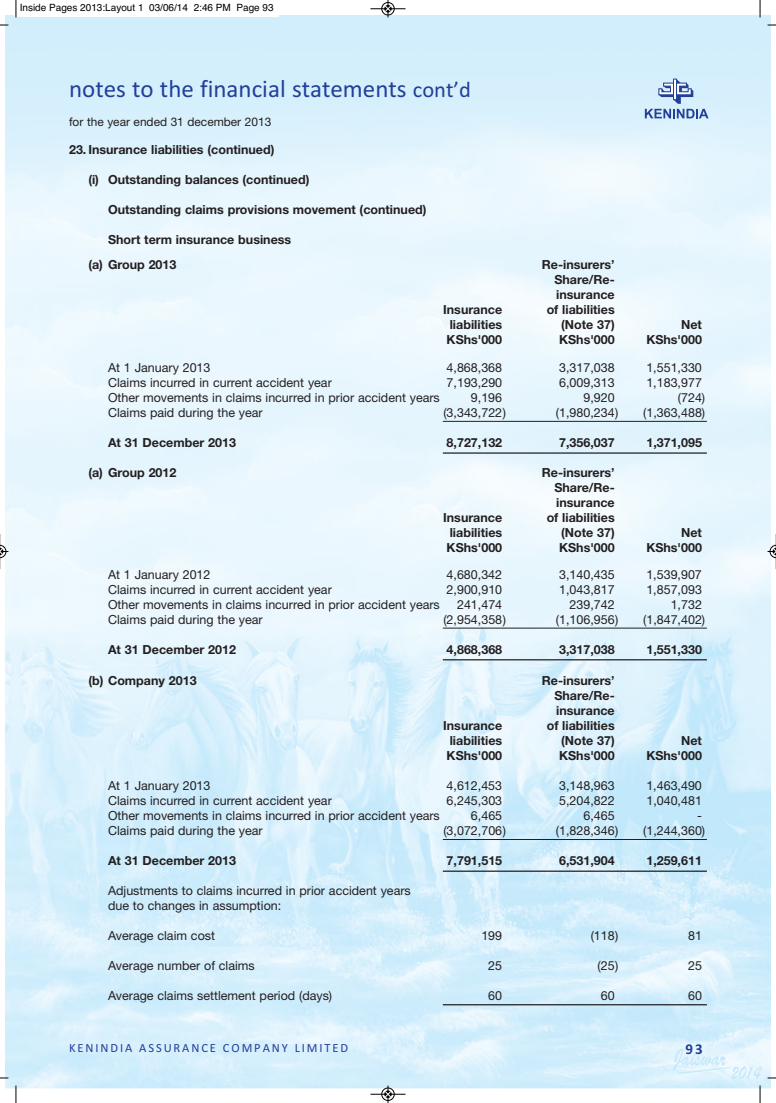
<style>
.page{position:relative;width:776px;height:1103px;background:#fff}
.page>*{position:absolute;margin:0;border:0;box-sizing:border-box;transform-origin:0 0}
.t1{font:25px "Calibri";color:#223f9a}
.t2{font:700 15px "Calibri";color:#223f9a}
.t3{font:12.5px/15px "Helvetica Neue";color:#231f20}
.t4{font:700 12.5px/15px "Helvetica Neue";color:#231f20;text-align:justify}
.t5{font:12.5px "Calibri";letter-spacing:.15em;color:#223f9a}
.t6{font:11.88px "Helvetica Neue";color:#231f20}
.t7{font:10px "Helvetica";color:#000}
.s1{font-size:22.5px}
</style>
<div class="page">
<img style="left:5px;top:15px;width:766px;height:1073px">
<svg style="left:645px;top:79px;width:64px;height:39px;background:#aec6e4"></svg>
<hr style="left:443px;top:421px;width:264px;height:1px;background:#231f20">
<hr style="left:443px;top:452px;width:264px;height:1px;background:#231f20">
<hr style="left:443px;top:627px;width:264px;height:1px;background:#231f20">
<hr style="left:443px;top:659px;width:264px;height:1px;background:#231f20">
<hr style="left:443px;top:839px;width:264px;height:1px;background:#231f20">
<hr style="left:443px;top:870px;width:264px;height:1px;background:#231f20">
<hr style="left:443px;top:1004px;width:264px;height:1px;background:#231f20">
<div style="left:15px;top:0;width:264px;height:16px;background:#fff"></div>
<svg style="left:16px;top:0;width:1px;height:18px"></svg>
<svg style="left:760px;top:0;width:1px;height:18px"></svg>
<svg style="left:16px;top:1085px;width:1px;height:17px"></svg>
<svg style="left:760px;top:1085px;width:1px;height:17px"></svg>
<div style="left:381px;top:2px;width:14px;height:13px;border:1px solid #fff;border-radius:50%"></div>
<hr style="left:370px;top:9px;width:35px;height:1px;background:#000">
<div style="left:382px;top:2px;width:12px;height:13px;border:1px solid #000;border-radius:50%"></div>
<svg style="left:385px;top:0;width:6px;height:18px"></svg>
<div style="left:381px;top:1087px;width:14px;height:13px;border:1px solid #fff;border-radius:50%"></div>
<hr style="left:370px;top:1093px;width:35px;height:1px;background:#000">
<div style="left:382px;top:1087px;width:12px;height:13px;border:1px solid #000;border-radius:50%"></div>
<svg style="left:385px;top:1085px;width:6px;height:17px"></svg>
<hr style="left:0;top:534px;width:1px;height:35px;background:#000">
<svg style="left:0;top:545px;width:8px;height:13px"></svg>
<hr style="left:775px;top:534px;width:1px;height:35px;background:#000">
<svg style="left:768px;top:545px;width:8px;height:13px"></svg>
<p class="t7" style="left:20px;top:4px;width:256px">Inside Pages 2013:Layout 1 03/06/14 2:46 PM Page 93</p>
<h1 class="t1" style="left:69px;top:80px;width:403px">notes to the financial statements <span class="s1">cont’d</span></h1>
<p class="t6" style="left:69px;top:117px;width:204px">for the year ended 31 december 2013</p>
<p class="t4" style="left:69px;top:143px;width:207px">23. Insurance liabilities (continued)</p>
<p class="t4" style="left:88px;top:173px;width:223px">(i) Outstanding balances (continued)</p>
<p class="t4" style="left:108px;top:203px;width:320px">Outstanding claims provisions movement (continued)</p>
<p class="t4" style="left:88px;top:228px;width:204px;line-height:25px;text-indent:20px">Short term insurance business (a) Group 2013</p>
<p class="t4" style="left:554px;top:258px;width:62px;text-indent:-12px">Re-insurers’ Share/Re&shy;insurance</p>
<p class="t4" style="left:443px;top:303px;width:61px">Insurance</p>
<p class="t4" style="left:547px;top:303px;width:70px">of liabilities</p>
<p class="t4" style="left:450px;top:318px;width:54px">liabilities</p>
<p class="t4" style="left:561px;top:318px;width:55px">(Note 37)</p>
<p class="t4" style="left:681px;top:318px;width:22px">Net</p>
<p class="t4" style="left:447px;top:333px;width:57px">KShs'000</p>
<p class="t4" style="left:559px;top:333px;width:57px">KShs'000</p>
<p class="t4" style="left:646px;top:333px;width:57px">KShs'000</p>
<p class="t3" style="left:108px;top:361px;width:104px">At 1 January 2013</p>
<p class="t3" style="left:447px;top:361px;width:57px">4,868,368</p>
<p class="t3" style="left:559px;top:361px;width:57px">3,317,038</p>
<p class="t3" style="left:646px;top:361px;width:57px">1,551,330</p>
<p class="t3" style="left:108px;top:376px;width:225px">Claims incurred in current accident year</p>
<p class="t3" style="left:447px;top:376px;width:57px">7,193,290</p>
<p class="t3" style="left:559px;top:376px;width:57px">6,009,313</p>
<p class="t3" style="left:646px;top:376px;width:57px">1,183,977</p>
<p class="t3" style="left:108px;top:391px;width:333px">Other movements in claims incurred in prior accident years</p>
<p class="t3" style="left:471px;top:391px;width:33px">9,196</p>
<p class="t3" style="left:583px;top:391px;width:33px">9,920</p>
<p class="t3" style="left:678px;top:391px;width:29px">(724)</p>
<p class="t3" style="left:108px;top:406px;width:156px">Claims paid during the year</p>
<p class="t3" style="left:443px;top:406px;width:64px">(3,343,722)</p>
<p class="t3" style="left:556px;top:406px;width:64px">(1,980,234)</p>
<p class="t3" style="left:643px;top:406px;width:64px">(1,363,488)</p>
<p class="t4" style="left:108px;top:436px;width:129px">At 31 December 2013</p>
<p class="t4" style="left:447px;top:436px;width:57px">8,727,132</p>
<p class="t4" style="left:559px;top:436px;width:57px">7,356,037</p>
<p class="t4" style="left:646px;top:436px;width:57px">1,371,095</p>
<p class="t4" style="left:88px;top:466px;width:90px">(a) Group 2012</p>
<p class="t4" style="left:554px;top:466px;width:62px;text-indent:-12px">Re-insurers’ Share/Re&shy;insurance</p>
<p class="t4" style="left:443px;top:511px;width:61px">Insurance</p>
<p class="t4" style="left:547px;top:511px;width:70px">of liabilities</p>
<p class="t4" style="left:450px;top:526px;width:54px">liabilities</p>
<p class="t4" style="left:561px;top:526px;width:55px">(Note 37)</p>
<p class="t4" style="left:681px;top:526px;width:22px">Net</p>
<p class="t4" style="left:447px;top:541px;width:57px">KShs'000</p>
<p class="t4" style="left:559px;top:541px;width:57px">KShs'000</p>
<p class="t4" style="left:646px;top:541px;width:57px">KShs'000</p>
<p class="t3" style="left:108px;top:568px;width:104px">At 1 January 2012</p>
<p class="t3" style="left:447px;top:568px;width:57px">4,680,342</p>
<p class="t3" style="left:559px;top:568px;width:57px">3,140,435</p>
<p class="t3" style="left:646px;top:568px;width:57px">1,539,907</p>
<p class="t3" style="left:108px;top:583px;width:225px">Claims incurred in current accident year</p>
<p class="t3" style="left:447px;top:583px;width:57px">2,900,910</p>
<p class="t3" style="left:559px;top:583px;width:57px">1,043,817</p>
<p class="t3" style="left:646px;top:583px;width:57px">1,857,093</p>
<p class="t3" style="left:108px;top:598px;width:333px">Other movements in claims incurred in prior accident years</p>
<p class="t3" style="left:457px;top:598px;width:47px">241,474</p>
<p class="t3" style="left:570px;top:598px;width:47px">239,742</p>
<p class="t3" style="left:671px;top:598px;width:33px">1,732</p>
<p class="t3" style="left:108px;top:613px;width:156px">Claims paid during the year</p>
<p class="t3" style="left:443px;top:613px;width:64px">(2,954,358)</p>
<p class="t3" style="left:556px;top:613px;width:64px">(1,106,956)</p>
<p class="t3" style="left:643px;top:613px;width:64px">(1,847,402)</p>
<p class="t4" style="left:108px;top:643px;width:129px">At 31 December 2012</p>
<p class="t4" style="left:447px;top:643px;width:57px">4,868,368</p>
<p class="t4" style="left:559px;top:643px;width:57px">3,317,038</p>
<p class="t4" style="left:646px;top:643px;width:57px">1,551,330</p>
<p class="t4" style="left:88px;top:673px;width:110px">(b) Company 2013</p>
<p class="t4" style="left:554px;top:673px;width:62px;text-indent:-12px">Re-insurers’ Share/Re&shy;insurance</p>
<p class="t4" style="left:443px;top:718px;width:61px">Insurance</p>
<p class="t4" style="left:547px;top:718px;width:70px">of liabilities</p>
<p class="t4" style="left:450px;top:733px;width:54px">liabilities</p>
<p class="t4" style="left:561px;top:733px;width:55px">(Note 37)</p>
<p class="t4" style="left:681px;top:733px;width:22px">Net</p>
<p class="t4" style="left:447px;top:748px;width:57px">KShs'000</p>
<p class="t4" style="left:559px;top:748px;width:57px">KShs'000</p>
<p class="t4" style="left:646px;top:748px;width:57px">KShs'000</p>
<p class="t3" style="left:108px;top:778px;width:104px">At 1 January 2013</p>
<p class="t3" style="left:447px;top:778px;width:57px">4,612,453</p>
<p class="t3" style="left:559px;top:778px;width:57px">3,148,963</p>
<p class="t3" style="left:646px;top:778px;width:57px">1,463,490</p>
<p class="t3" style="left:108px;top:793px;width:225px">Claims incurred in current accident year</p>
<p class="t3" style="left:447px;top:793px;width:57px">6,245,303</p>
<p class="t3" style="left:559px;top:793px;width:57px">5,204,822</p>
<p class="t3" style="left:646px;top:793px;width:57px">1,040,481</p>
<p class="t3" style="left:108px;top:808px;width:333px">Other movements in claims incurred in prior accident years</p>
<p class="t3" style="left:471px;top:808px;width:33px">6,465</p>
<p class="t3" style="left:583px;top:808px;width:33px">6,465</p>
<p class="t3" style="left:697px;top:808px;width:6px">-</p>
<p class="t3" style="left:108px;top:823px;width:156px">Claims paid during the year</p>
<p class="t3" style="left:443px;top:823px;width:64px">(3,072,706)</p>
<p class="t3" style="left:556px;top:823px;width:64px">(1,828,346)</p>
<p class="t3" style="left:643px;top:823px;width:64px">(1,244,360)</p>
<p class="t4" style="left:108px;top:853px;width:129px">At 31 December 2013</p>
<p class="t4" style="left:447px;top:853px;width:57px">7,791,515</p>
<p class="t4" style="left:559px;top:853px;width:57px">6,531,904</p>
<p class="t4" style="left:646px;top:853px;width:57px">1,259,611</p>
<p class="t3" style="left:108px;top:883px;width:304px">Adjustments to claims incurred in prior accident years due to changes in assumption:</p>
<p class="t3" style="left:108px;top:928px;width:108px">Average claim cost</p>
<p class="t3" style="left:481px;top:928px;width:22px">199</p>
<p class="t3" style="left:591px;top:928px;width:29px">(118)</p>
<p class="t3" style="left:688px;top:928px;width:15px">81</p>
<p class="t3" style="left:108px;top:958px;width:148px">Average number of claims</p>
<p class="t3" style="left:488px;top:958px;width:15px">25</p>
<p class="t3" style="left:598px;top:958px;width:22px">(25)</p>
<p class="t3" style="left:688px;top:958px;width:15px">25</p>
<p class="t3" style="left:108px;top:988px;width:226px">Average claims settlement period (days)</p>
<p class="t3" style="left:488px;top:988px;width:15px">60</p>
<p class="t3" style="left:601px;top:988px;width:15px">60</p>
<p class="t3" style="left:688px;top:988px;width:15px">60</p>
<p class="t5" style="left:69px;top:1043px;width:281px">KENINDIA ASSURANCE COMPANY LIMITED</p>
<p class="t2" style="left:685px;top:1039px;width:19px">93</p>
</div>
